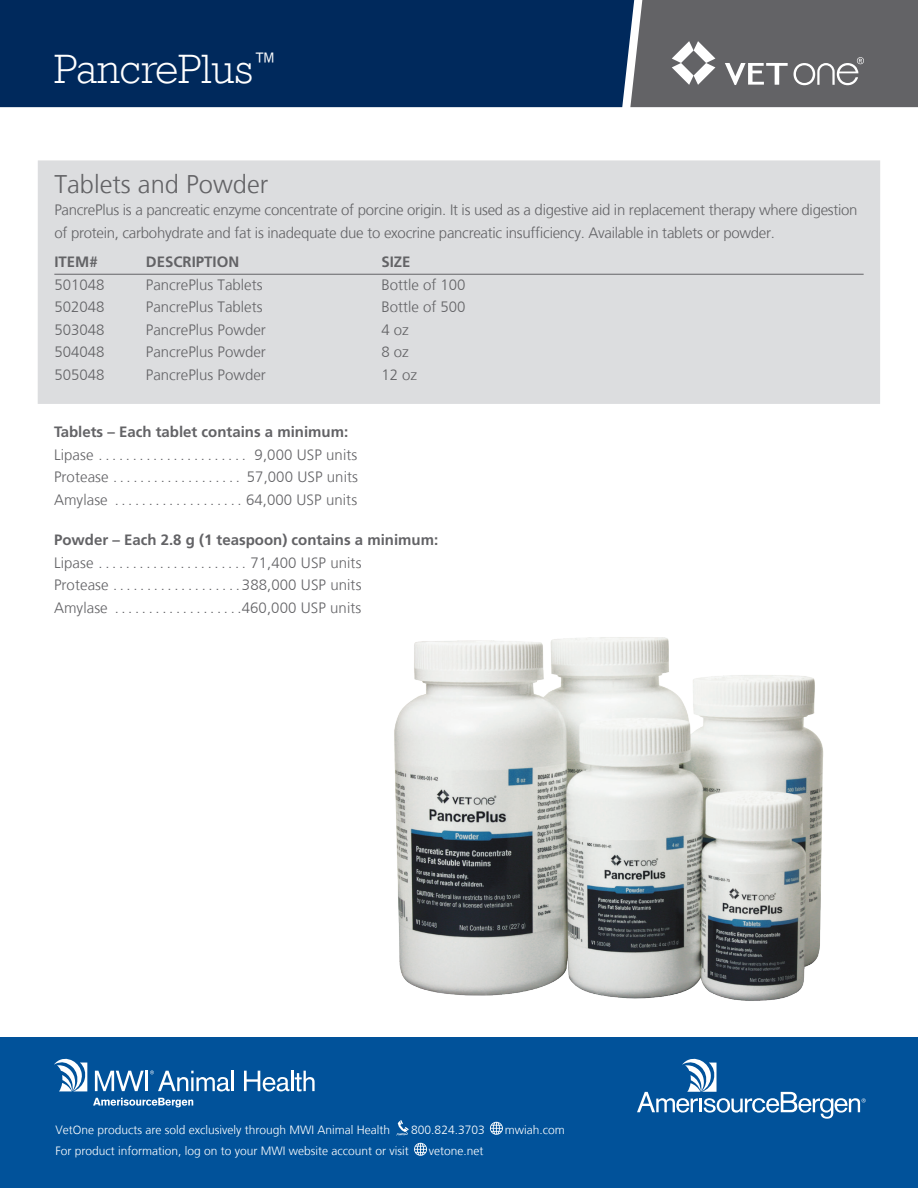
<style>
.page{position:relative;width:918px;height:1188px;background:#fff}
.page>*{position:absolute;margin:0;border:0;box-sizing:border-box;transform-origin:0 0}
.Product_Headline{font:300 42px "Rockwell";color:#fff}
.Product_Headline-2{font:300 25.5px "Frutiger LT";color:#636366}
.Ordering_List{font:300 15px "Frutiger LT";color:#636366}
.Product_Headline-3{font:300 15px/22.5px "Frutiger LT";letter-spacing:-.02em;color:#636366}
.Ordering_List-2{font:700 15px "Frutiger LT Std";color:#636366}
.ItemDescSize{font:700 15px "Frutiger LT Std";color:#636366}
.t1{font:300 12px "Frutiger LT";color:#fff}
</style>
<div class="page">
<div style="left:0;top:0;width:630px;height:107px;background:#00295c"></div>
<svg style="left:630px;top:0;width:288px;height:107px;background:#6e6e71"></svg>
<div style="left:0;top:1038px;width:918px;height:150px;background:#01529a"></div>
<svg style="left:637px;top:1059px;width:229px;height:60px"></svg>
<svg style="left:54px;top:1059px;width:33px;height:33px"></svg>
<svg style="left:93px;top:1098px;width:100px;height:9px"></svg>
<svg style="left:95px;top:1071px;width:49px;height:20px"></svg>
<hr style="left:146px;top:1071px;width:2px;height:20px;background:#fff">
<svg style="left:150px;top:1070px;width:80px;height:21px"></svg>
<hr style="left:231px;top:1071px;width:3px;height:20px;background:#fff">
<svg style="left:244px;top:1071px;width:45px;height:21px"></svg>
<hr style="left:291px;top:1071px;width:2px;height:20px;background:#fff">
<svg style="left:295px;top:1071px;width:20px;height:20px"></svg>
<svg style="left:396px;top:1120px;width:13px;height:16px"></svg>
<svg style="left:490px;top:1122px;width:13px;height:13px"></svg>
<svg style="left:414px;top:1143px;width:13px;height:13px"></svg>
<div style="left:38px;top:160px;width:842px;height:244px;background:#dcdddf"></div>
<hr style="left:54px;top:274px;width:810px;height:1px;background:#636366">
<img style="left:394px;top:637px;width:430px;height:364px">
<p class="Product_Headline" style="left:54px;top:38px;width:224px">PancrePlus<sup>™</sup></p>
<p class="Product_Headline-2" style="left:54px;top:170px;width:215px">Tablets and Powder</p>
<p class="Product_Headline-3" style="left:54px;top:199px;width:805px">PancrePlus is a pancreatic enzyme concentrate of porcine origin. It is used as a digestive aid in replacement therapy where digestion of protein, carbohydrate and fat is inadequate due to exocrine pancreatic insufficiency. Available in tablets or powder.</p>
<p class="ItemDescSize" style="left:54px;top:253px;width:45px">ITEM#</p>
<p class="ItemDescSize" style="left:146px;top:253px;width:95px">DESCRIPTION</p>
<p class="ItemDescSize" style="left:381px;top:253px;width:31px">SIZE</p>
<p class="Ordering_List" style="left:54px;top:276px;width:52px">501048</p>
<p class="Ordering_List" style="left:146px;top:276px;width:118px">PancrePlus Tablets</p>
<p class="Ordering_List" style="left:381px;top:276px;width:86px">Bottle of 100</p>
<p class="Ordering_List" style="left:54px;top:298px;width:52px">502048</p>
<p class="Ordering_List" style="left:146px;top:298px;width:118px">PancrePlus Tablets</p>
<p class="Ordering_List" style="left:381px;top:298px;width:86px">Bottle of 500</p>
<p class="Ordering_List" style="left:54px;top:321px;width:52px">503048</p>
<p class="Ordering_List" style="left:146px;top:321px;width:122px">PancrePlus Powder</p>
<p class="Ordering_List" style="left:381px;top:321px;width:29px">4 oz</p>
<p class="Ordering_List" style="left:54px;top:343px;width:52px">504048</p>
<p class="Ordering_List" style="left:146px;top:343px;width:122px">PancrePlus Powder</p>
<p class="Ordering_List" style="left:381px;top:343px;width:29px">8 oz</p>
<p class="Ordering_List" style="left:54px;top:366px;width:52px">505048</p>
<p class="Ordering_List" style="left:146px;top:366px;width:122px">PancrePlus Powder</p>
<p class="Ordering_List" style="left:381px;top:366px;width:37px">12 oz</p>
<p class="Ordering_List-2" style="left:54px;top:423px;width:296px">Tablets – Each tablet contains a minimum:</p>
<p class="Ordering_List" style="left:54px;top:446px;width:305px">Lipase ...................... 9,000 USP units</p>
<p class="Ordering_List" style="left:54px;top:469px;width:306px">Protease ................... 57,000 USP units</p>
<p class="Ordering_List" style="left:54px;top:491px;width:305px">Amylase ................... 64,000 USP units</p>
<p class="Ordering_List-2" style="left:54px;top:531px;width:386px">Powder – Each 2.8 g (1 teaspoon) contains a minimum:</p>
<p class="Ordering_List" style="left:54px;top:554px;width:309px">Lipase ...................... 71,400 USP units</p>
<p class="Ordering_List" style="left:54px;top:577px;width:309px">Protease .............. .....388,000 USP units</p>
<p class="Ordering_List" style="left:54px;top:599px;width:309px">Amylase . . . . . . . . . . . . . . . . . . .460,000 USP units</p>
<p class="t1" style="left:55px;top:1123px;width:336px">VetOne products are sold exclusively through MWI Animal Health</p>
<p class="t1" style="left:411px;top:1123px;width:75px">800.824.3703</p>
<p class="t1" style="left:505px;top:1123px;width:61px">mwiah.com</p>
<p class="t1" style="left:55px;top:1144px;width:355px">For product information, log on to your MWI website account or visit</p>
<p class="t1" style="left:429px;top:1144px;width:56px">vetone.net</p>
</div>
